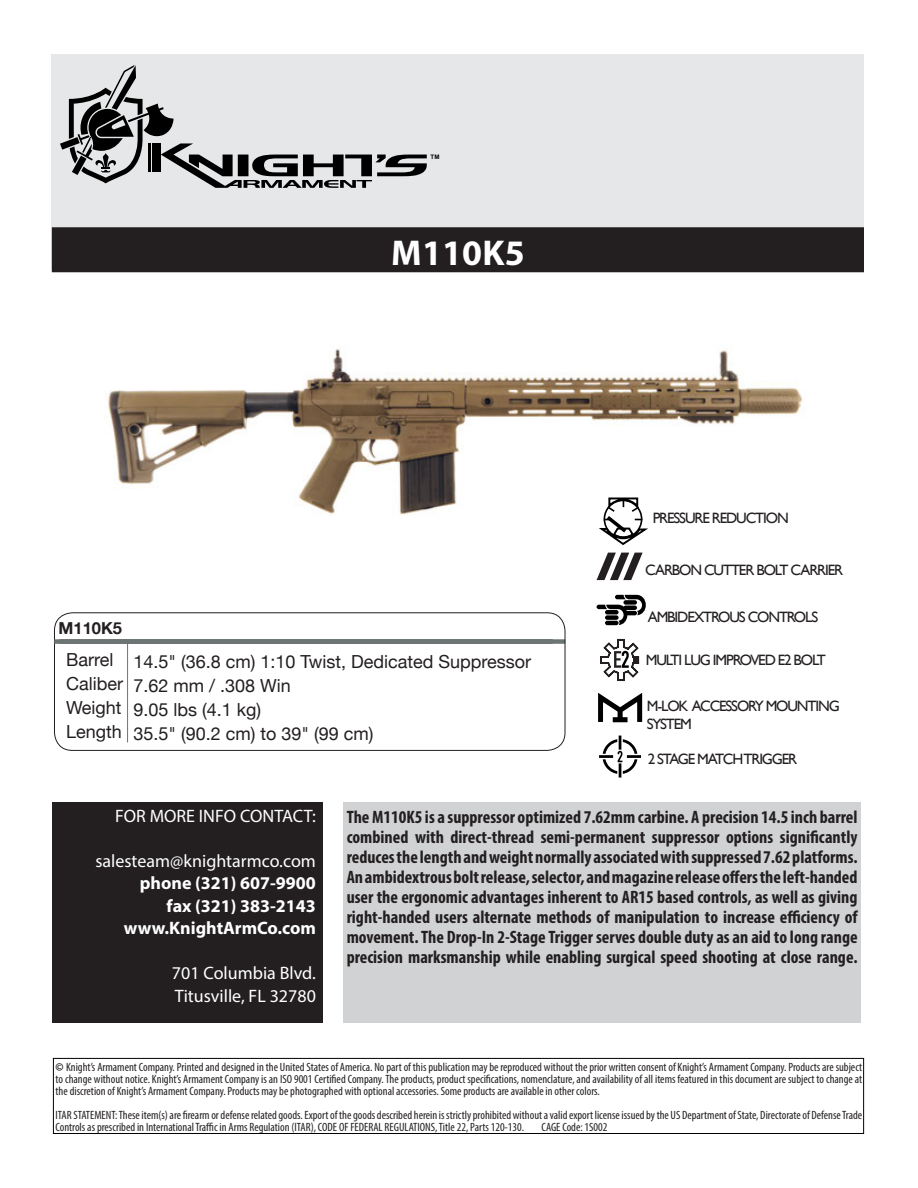
<style>
.page{position:relative;width:918px;height:1188px;background:#fff}
.page>*{position:absolute;margin:0;border:0;box-sizing:border-box;transform-origin:0 0}
.t1{font:700 36px "Myriad Pro";letter-spacing:.01em;color:#fff}
.t2{font:700 condensed 18px/20px "Myriad Pro";color:#231f20;text-align:justify}
.t3{font:18px/24px "Helvetica Neue";color:#231f20}
.t4{font:18px/22.5px "Myriad Pro";color:#fff}
.t5{font:700 18px/22.5px "Myriad Pro";color:#fff;text-align:right}
.t6{font:700 16.5px "Helvetica Neue";color:#231f20}
.t7{font:15px/18px "Gill Sans";letter-spacing:-.075em;color:#231f20}
.t8{font:condensed 12px/12px "Myriad Pro";color:#231f20;text-align:justify}
.t9{font:700 6.15px "Arial";color:#000}
.s1{font-weight:700;font-stretch:normal}
</style>
<div class="page">
<div style="left:52px;top:802px;width:271px;height:221px;background:#231f20"></div>
<div style="left:343px;top:802px;width:518px;height:221px;background:#d1d2d4"></div>
<img style="left:106px;top:349px;width:697px;height:167px">
<hr style="left:127px;top:642px;width:1px;height:100px;background:#6d7474">
<div style="left:54px;top:613px;width:511px;height:138px;border:1px solid #231f20;border-radius:18px"></div>
<div style="left:54px;top:639px;width:499px;height:5px;background:#6d7474"></div>
<div style="left:52px;top:54px;width:812px;height:216px;background:#e6e7e9"></div>
<svg style="left:60px;top:65px;width:367px;height:123px"></svg>
<div style="left:52px;top:227px;width:812px;height:45px;background:#231f20"></div>
<div style="left:53px;top:1058px;width:811px;height:76px;border:1px solid #000"></div>
<svg style="left:596px;top:401px;width:55px;height:377px"></svg>
<p class="t9" style="left:431px;top:152px;width:10px">TM</p>
<h1 class="t1" style="left:391px;top:229px;width:135px">M110K5</h1>
<h3 class="t6" style="left:59px;top:615px;width:65px">M110K5</h3>
<h2 class="t3" style="left:66px;top:648px;width:58px">Barrel<br>Caliber<br>Weight<br>Length</h2>
<h2 class="t3" style="left:133px;top:650px;width:399px">14.5" (36.8 cm) 1:10 Twist, Dedicated Suppressor<br>7.62 mm / .308 Win<br>9.05 lbs (4.1 kg)<br>35.5" (90.2 cm) to 39" (99 cm)</h2>
<p class="t7" style="left:653px;top:508px;width:138px">PRESSURE REDUCTION</p>
<p class="t7" style="left:645px;top:561px;width:199px">CARBON CUTTER BOLT CARRIER</p>
<p class="t7" style="left:648px;top:608px;width:172px">AMBIDEXTROUS CONTROLS</p>
<p class="t7" style="left:646px;top:651px;width:182px">MULTI LUG IMPROVED E2 BOLT</p>
<p class="t7" style="left:647px;top:697px;width:194px">M-LOK ACCESSORY MOUNTING<br>SYSTEM</p>
<p class="t7" style="left:648px;top:750px;width:151px">2 STAGE MATCH TRIGGER</p>
<h2 class="t4" style="left:115px;top:804px;width:202px">FOR MORE INFO CONTACT:</h2>
<h2 class="t4" style="left:95px;top:849px;width:222px">salesteam@knightarmco.com</h2>
<h2 class="t5" style="left:124px;top:871px;width:194px">phone (321) 607-9900 fax (321) 383-2143 www.KnightArmCo.com</h2>
<h2 class="t4" style="left:172px;top:962px;width:145px">701 Columbia Blvd.<br>Titusville, FL 32780</h2>
<p class="t2" style="left:347px;top:807px;width:512px">The M110K5 is a suppressor optimized 7.62mm carbine. A precision 14.5 inch barrel combined with direct-thread semi-permanent suppressor options significantly reduces the length and weight normally associated with suppressed 7.62 platforms.<br>An ambidextrous bolt release, selector, and magazine release offers the left-handed user the ergonomic advantages inherent to AR15 based controls, as well as giving right-handed users alternate methods of manipulation to increase efficiency of movement. The Drop-In 2-Stage Trigger serves double duty as an aid to long range precision marksmanship while enabling surgical speed shooting at close range.</p>
<p class="t8" style="left:56px;top:1060px;width:808px"><span class="s1">©</span> Knight’s Armament Company. Printed and designed in the United States of America. No part of this publication may be reproduced without the prior written consent of Knight’s Armament Company. Products are subject to change without notice. Knight’s Armament Company is an ISO 9001 Certified Company. The products, product specifications, nomenclature, and availability of all items featured in this document are subject to change at the discretion of Knight’s Armament Company. Products may be photographed with optional accessories. Some products are available in other colors.</p>
<p class="t8" style="left:56px;top:1108px;width:808px">ITAR STATEMENT: These item(s) are firearm or defense related goods. Export of the goods described herein is strictly prohibited without a valid export license issued by the US Department of State, Directorate of Defense Trade<br>Controls as prescribed in International Traffic in Arms Regulation (ITAR), CODE OF FEDERAL REGULATIONS, Title 22, Parts 120-130.</p>
<p class="t8" style="left:542px;top:1120px;width:67px">CAGE Code: 1S002</p>
</div>
